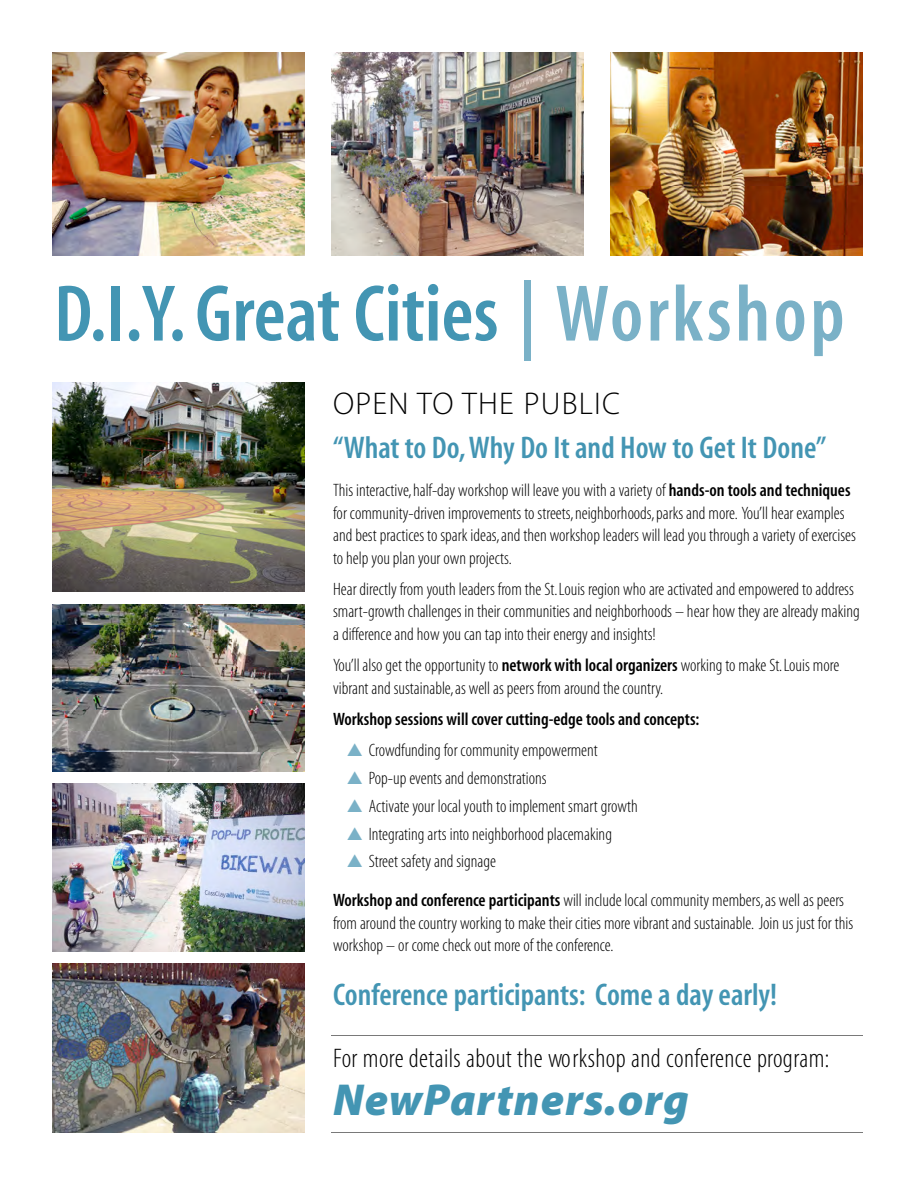
<style>
.page{position:relative;width:918px;height:1188px;background:#fff}
.page>*{position:absolute;margin:0;border:0;box-sizing:border-box;transform-origin:0 0}
.t1{font:81px "Myriad MM 565 300";color:#4395b3}
.t2{font:45px "Myriad MM It 830 600";letter-spacing:.015em;color:#4395b3}
.t3{font:31.5px "Myriad MM 565 300";color:#4395b3}
.t4{font:31.5px "Myriad MM 215 600";letter-spacing:.04em;color:#000}
.t5{font:27px "Myriad MM 215 300";letter-spacing:.01em;color:#000}
.t6{font:18px/22.5px "Myriad MM 215 300";color:#000}
.t7{font:18px "Myriad MM 565 300";color:#000}
.s1{color:#7ab1c7}
.s2{font-family:"Myriad MM 565 300"}
</style>
<div class="page">
<hr style="left:332px;top:1035px;width:531px;height:1px;background:#797979">
<hr style="left:332px;top:1132px;width:531px;height:1px;background:#797979">
<img style="left:53px;top:53px;width:252px;height:202px">
<img style="left:53px;top:383px;width:252px;height:209px">
<img style="left:53px;top:783px;width:252px;height:169px">
<img style="left:53px;top:964px;width:252px;height:169px">
<img style="left:53px;top:605px;width:252px;height:166px">
<img style="left:332px;top:53px;width:252px;height:202px">
<img style="left:611px;top:53px;width:252px;height:202px">
<h1 class="t1" style="left:54px;top:285px;width:792px">D.I.Y. Great Cities <span class="s1">| Wo rk s h o p</span></h1>
<h3 class="t4" style="left:333px;top:393px;width:288px">O PEN TO THE PUBLIC</h3>
<h3 class="t3" style="left:333px;top:436px;width:495px">“What to Do,Why Do It and How to Get It Done”</h3>
<p class="t6" style="left:333px;top:481px;width:524px">This interactive,half-day workshop will leave you with a variety of <span class="s2">hands-on tools and techniques </span>for community-driven improvements to streets,neighborhoods,parks and more. You’ll hear examples and best practices to spark ideas,and then workshop leaders will lead you through a variety of exercises to help you plan your own projects.</p>
<p class="t6" style="left:333px;top:579px;width:528px">Hear directly from youth leaders from the St.Louis region who are activated and empowered to address smart-growth challenges in their communities and neighborhoods – hear how they are already making a difference and how you can tap into their energy and insights!</p>
<p class="t6" style="left:333px;top:655px;width:508px">You’ll also get the opportunity to <span class="s2">network with local organizers</span> working to make St.Louis more vibrant and sustainable,as well as peers from around the country.</p>
<p class="t7" style="left:333px;top:712px;width:368px">Workshop sessions will cover cutting-edge tools and concepts:</p>
<p class="t6" style="left:347px;top:740px;width:253px"><span class="s1">▲</span> Crowdfunding for community empowerment</p>
<p class="t6" style="left:347px;top:768px;width:201px"><span class="s1">▲</span> Pop-up events and demonstrations</p>
<p class="t6" style="left:347px;top:796px;width:293px"><span class="s1">▲</span> Activate your local youth to implement smart growth</p>
<p class="t6" style="left:347px;top:824px;width:267px"><span class="s1">▲</span> Integrating arts into neighborhood placemaking</p>
<p class="t6" style="left:333px;top:844px;width:512px;line-height:38.7px;text-indent:14px"><span class="s1">▲</span> Street safety and signage<br><span class="s2">Workshop and conference participants</span> will include local community members,as well as peers</p>
<p class="t6" style="left:333px;top:913px;width:522px">from around the country working to make their cities more vibrant and sustainable. Join us just for this workshop – or come check out more of the conference.</p>
<h3 class="t3" style="left:333px;top:983px;width:446px">Conference participants: Come a day early!</h3>
<h3 class="t5" style="left:333px;top:1048px;width:498px">For more details about the wo rkshop and co n fe re n ce prog ra m :</h3>
<h2 class="t2" style="left:333px;top:1083px;width:357px">New Pa rt n e r s. o rg</h2>
</div>
